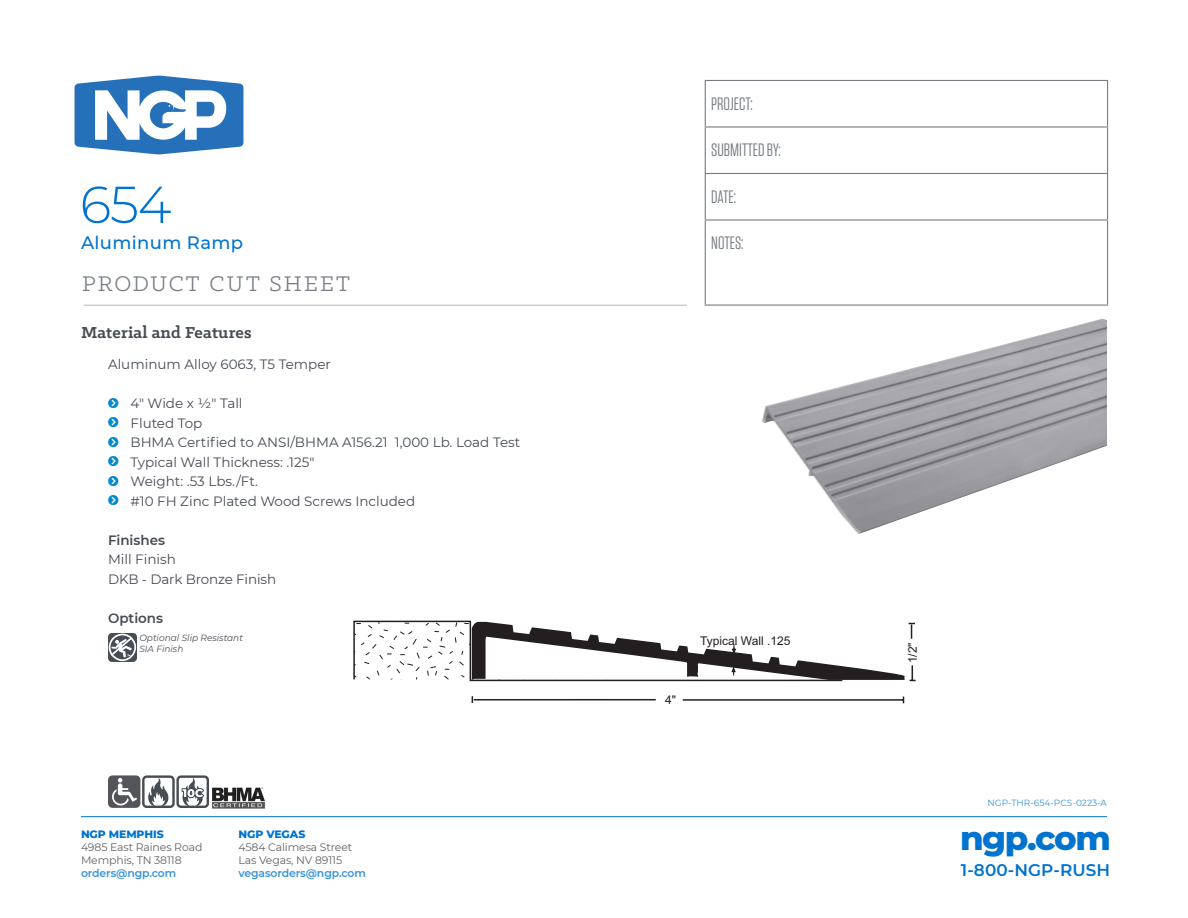
<style>
.page{position:relative;width:1188px;height:918px;background:#fff}
.page>*{position:absolute;margin:0;border:0;box-sizing:border-box;transform-origin:0 0}
.t1{font:300 51.9px "Montserrat";color:#0073ce}
.t2{font:800 33.9px "Montserrat";letter-spacing:-.045em;color:#0073ce}
.t3{font:24px "Klinic Slab";letter-spacing:.085em;color:#787d83}
.t4{font:18px "Tungsten";color:#787d83}
.CUT_HD3{font:700 18px "Klinic Slab";letter-spacing:.01em;color:#464b54}
.t5{font:500 18px "Montserrat";letter-spacing:.02em;color:#0073ce}
.t6{font:600 16.8px "Montserrat";letter-spacing:.005em;color:#0073ce}
.CUT_BULLETS_REG{font:13.5px "Montserrat";color:#464b54}
.CUT_BULLETS_REG-2{font:600 13.5px "Montserrat";color:#464b54}
.t7{font:12px "Arial";color:#231f20}
.t8{font:10.95px/13.2px "Montserrat";letter-spacing:-.01em;color:#636366}
.t9{font:600 10.95px "Montserrat";letter-spacing:-.01em;color:#3793db}
.t10{font:800 10.95px "Montserrat";letter-spacing:-.01em;color:#0073ce}
.CUT_CUTLINES{font:italic 9px/10.8px "Montserrat";color:#464b54}
.t11{font:9px "Montserrat";color:#3793db}
</style>
<div class="page">
<svg style="left:75px;top:76px;width:168px;height:78px"></svg>
<hr style="left:705px;top:80px;width:403px;height:1px;background:#787d83">
<hr style="left:705px;top:81px;width:1px;height:45px;background:#787d83">
<hr style="left:1107px;top:81px;width:1px;height:45px;background:#787d83">
<hr style="left:705px;top:126px;width:403px;height:2px;background:#787d83">
<hr style="left:705px;top:128px;width:1px;height:45px;background:#787d83">
<hr style="left:1107px;top:128px;width:1px;height:45px;background:#787d83">
<hr style="left:705px;top:173px;width:403px;height:1px;background:#787d83">
<hr style="left:705px;top:174px;width:1px;height:45px;background:#787d83">
<hr style="left:1107px;top:174px;width:1px;height:45px;background:#787d83">
<hr style="left:705px;top:219px;width:403px;height:2px;background:#787d83">
<hr style="left:705px;top:221px;width:1px;height:84px;background:#787d83">
<hr style="left:1107px;top:221px;width:1px;height:84px;background:#787d83">
<hr style="left:705px;top:305px;width:403px;height:1px;background:#787d83">
<hr style="left:84px;top:305px;width:603px;height:1px;background:#b2b5b9">
<hr style="left:81px;top:816px;width:1026px;height:1px;background:#0073ce">
<hr style="left:474px;top:699px;width:182px;height:2px;background:#231f20">
<hr style="left:683px;top:699px;width:221px;height:2px;background:#231f20">
<svg style="left:353px;top:621px;width:563px;height:61px"></svg>
<svg style="left:108px;top:633px;width:29px;height:29px"></svg>
<img style="left:762px;top:319px;width:345px;height:215px">
<img style="left:211px;top:787px;width:54px;height:22px">
<div style="left:108px;top:775px;width:32px;height:33px;background:#54555a;border-radius:5px"></div>
<svg style="left:112px;top:775px;width:97px;height:33px"></svg>
<p class="t1" style="left:80px;top:169px;width:93px">654</p>
<p class="t5" style="left:81px;top:230px;width:164px">Aluminum Ramp</p>
<h3 class="t3" style="left:82px;top:269px;width:269px">PRODUCT CUT SHEET</h3>
<p class="CUT_HD3" style="left:81px;top:320px;width:172px">Material and Features</p>
<p class="CUT_BULLETS_REG" style="left:108px;top:355px;width:224px">Aluminum Alloy 6063, T5 Temper</p>
<p class="CUT_BULLETS_REG" style="left:130px;top:394px;width:114px">4" Wide x 1/2" Tall</p>
<p class="CUT_BULLETS_REG" style="left:130px;top:414px;width:73px">Fluted Top</p>
<p class="CUT_BULLETS_REG" style="left:130px;top:433px;width:391px">BHMA Certified to ANSI/BHMA A156.21 1,000 Lb. Load Test</p>
<p class="CUT_BULLETS_REG" style="left:130px;top:453px;width:186px">Typical Wall Thickness: .125"</p>
<p class="CUT_BULLETS_REG" style="left:130px;top:472px;width:129px">Weight: .53 Lbs./Ft.</p>
<p class="CUT_BULLETS_REG" style="left:130px;top:492px;width:286px">#10 FH Zinc Plated Wood Screws Included</p>
<p class="CUT_BULLETS_REG-2" style="left:108px;top:531px;width:59px">Finishes</p>
<p class="CUT_BULLETS_REG" style="left:108px;top:550px;width:69px">Mill Finish</p>
<p class="CUT_BULLETS_REG" style="left:108px;top:570px;width:170px">DKB - Dark Bronze Finish</p>
<p class="CUT_BULLETS_REG-2" style="left:108px;top:609px;width:57px">Options</p>
<p class="CUT_CUTLINES" style="left:139px;top:632px;width:105px">Optional Slip Resistant<br>SIA Finish</p>
<p class="t10" style="left:81px;top:826px;width:84px">NGP MEMPHIS</p>
<p class="t8" style="left:81px;top:840px;width:123px">4985 East Raines Road<br>Memphis, TN 38118</p>
<p class="t9" style="left:81px;top:866px;width:97px">orders@ngp.com</p>
<p class="t10" style="left:238px;top:826px;width:68px">NGP VEGAS</p>
<p class="t8" style="left:238px;top:840px;width:115px">4584 Calimesa Street<br>Las Vegas, NV 89115</p>
<p class="t9" style="left:238px;top:866px;width:129px">vegasorders@ngp.com</p>
<h3 class="t4" style="left:711px;top:94px;width:43px">PROJECT:</h3>
<h3 class="t4" style="left:711px;top:141px;width:71px">SUBMITTED BY:</h3>
<h3 class="t4" style="left:711px;top:187px;width:26px">DATE:</h3>
<h3 class="t4" style="left:711px;top:234px;width:34px">NOTES:</h3>
<p class="t7" style="left:665px;top:695px;width:12px">4"</p>
<p class="t7" style="left:700px;top:636px;width:92px">Typical Wall .125</p>
<p class="t7" style="left:908px;top:663px;width:22px;rotate:-90deg">1/2"</p>
<p class="t11" style="left:987px;top:797px;width:121px">NGP-THR-654-PCS-0223-A</p>
<h2 class="t2" style="left:960px;top:813px;width:152px">ngp.com</h2>
<p class="t6" style="left:961px;top:858px;width:151px">1-800-NGP-RUSH</p>
</div>
